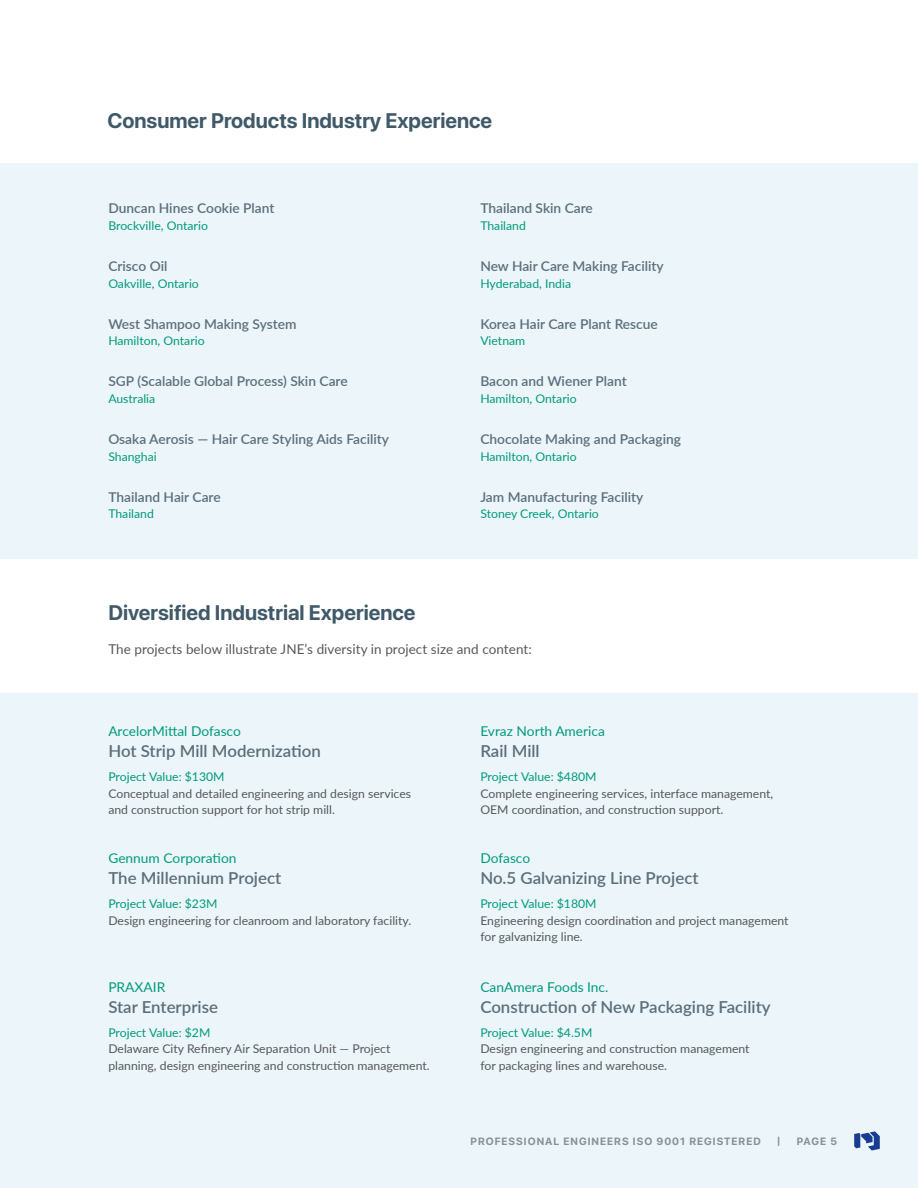
<style>
.page{position:relative;width:918px;height:1188px;background:#fff}
.page>*{position:absolute;margin:0;border:0;box-sizing:border-box;transform-origin:0 0}
.t1{font:700 21px "SF Pro Display";color:#405968}
.t2{font:600 16.5px "Lato";color:#5b6f7b}
.t3{font:600 13.5px "Lato";color:#5b6f7b}
.t4{font:13.5px "Lato";color:#009b7a}
.Body{font:13.5px "Lato";letter-spacing:.005em;color:#57585a}
.t5{font:12px/16.5px "Lato";color:#57585a}
.t6{font:12px "Lato";color:#009b7a}
.t7{font:700 10.5px "SF Pro Display";letter-spacing:.1em;color:#939598}
</style>
<div class="page">
<div style="left:0;top:693px;width:918px;height:495px;background:#ecf5fa"></div>
<div style="left:0;top:163px;width:918px;height:395px;background:#ecf5fa"></div>
<p class="t1" style="left:107px;top:109px;width:386px">Consumer Products Industry Experience</p>
<p class="t3" style="left:108px;top:199px;width:168px">Duncan Hines Cookie Plant</p>
<p class="t6" style="left:108px;top:217px;width:101px">Brockville, Ontario</p>
<p class="t3" style="left:480px;top:199px;width:114px">Thailand Skin Care</p>
<p class="t6" style="left:480px;top:217px;width:47px">Thailand</p>
<p class="t3" style="left:108px;top:256px;width:61px">Crisco Oil</p>
<p class="t6" style="left:108px;top:275px;width:92px">Oakville, Ontario</p>
<p class="t3" style="left:480px;top:256px;width:185px">New Hair Care Making Facility</p>
<p class="t6" style="left:480px;top:275px;width:92px">Hyderabad, India</p>
<p class="t3" style="left:108px;top:314px;width:190px">West Shampoo Making System</p>
<p class="t6" style="left:108px;top:332px;width:98px">Hamilton, Ontario</p>
<p class="t3" style="left:480px;top:314px;width:179px">Korea Hair Care Plant Rescue</p>
<p class="t6" style="left:480px;top:332px;width:46px">Vietnam</p>
<p class="t3" style="left:108px;top:372px;width:241px">SGP (Scalable Global Process) Skin Care</p>
<p class="t6" style="left:108px;top:390px;width:48px">Australia</p>
<p class="t3" style="left:480px;top:372px;width:148px">Bacon and Wiener Plant</p>
<p class="t6" style="left:480px;top:390px;width:98px">Hamilton, Ontario</p>
<p class="t3" style="left:108px;top:429px;width:282px">Osaka Aerosis — Hair Care Styling Aids Facility</p>
<p class="t6" style="left:108px;top:448px;width:50px">Shanghai</p>
<p class="t3" style="left:480px;top:429px;width:202px">Chocolate Making and Packaging</p>
<p class="t6" style="left:480px;top:448px;width:98px">Hamilton, Ontario</p>
<p class="t3" style="left:108px;top:487px;width:114px">Thailand Hair Care</p>
<p class="t6" style="left:108px;top:505px;width:47px">Thailand</p>
<p class="t3" style="left:480px;top:487px;width:165px">Jam Manufacturing Facility</p>
<p class="t6" style="left:480px;top:505px;width:120px">Stoney Creek, Ontario</p>
<p class="t1" style="left:108px;top:600px;width:309px">Diversified Industrial Experience</p>
<p class="Body" style="left:108px;top:640px;width:425px">The projects below illustrate JNE’s diversity in project size and content:</p>
<p class="t4" style="left:108px;top:722px;width:134px">ArcelorMittal Dofasco</p>
<p class="t2" style="left:108px;top:739px;width:214px">Hot Strip Mill Modernization</p>
<p class="t6" style="left:108px;top:768px;width:118px">Project Value: $130M</p>
<p class="t5" style="left:108px;top:785px;width:304px">Conceptual and detailed engineering and design services and construction support for hot strip mill.</p>
<p class="t4" style="left:108px;top:849px;width:130px">Gennum Corporation</p>
<p class="t2" style="left:108px;top:866px;width:174px">The Millennium Project</p>
<p class="t6" style="left:108px;top:896px;width:111px">Project Value: $23M</p>
<p class="t5" style="left:108px;top:912px;width:305px">Design engineering for cleanroom and laboratory facility.</p>
<p class="t4" style="left:108px;top:977px;width:58px">PRAXAIR</p>
<p class="t2" style="left:108px;top:995px;width:111px">Star Enterprise</p>
<p class="t6" style="left:108px;top:1024px;width:104px">Project Value: $2M</p>
<p class="t5" style="left:108px;top:1040px;width:323px">Delaware City Refinery Air Separation Unit — Project planning, design engineering and construction management.</p>
<p class="t4" style="left:480px;top:722px;width:126px">Evraz North America</p>
<p class="t2" style="left:480px;top:739px;width:61px">Rail Mill</p>
<p class="t6" style="left:480px;top:768px;width:118px">Project Value: $480M</p>
<p class="t5" style="left:480px;top:785px;width:294px">Complete engineering services, interface management,<br>OEM coordination, and construction support.</p>
<p class="t4" style="left:480px;top:849px;width:51px">Dofasco</p>
<p class="t2" style="left:480px;top:866px;width:220px">No.5 Galvanizing Line Project</p>
<p class="t6" style="left:480px;top:896px;width:118px">Project Value: $180M</p>
<p class="t5" style="left:480px;top:912px;width:310px">Engineering design coordination and project management for galvanizing line.</p>
<p class="t4" style="left:480px;top:977px;width:130px">CanAmera Foods Inc.</p>
<p class="t2" style="left:480px;top:995px;width:292px">Construction of New Packaging Facility</p>
<p class="t6" style="left:480px;top:1024px;width:114px">Project Value: $4.5M</p>
<p class="t5" style="left:480px;top:1040px;width:271px">Design engineering and construction management for packaging lines and warehouse.</p>
<p class="t7" style="left:471px;top:1135px;width:292px">PROFESSIONAL ENGINEERS ISO 9001 REGISTERED</p>
<p class="t7" style="left:778px;top:1135px;width:4px">|</p>
<p class="t7" style="left:797px;top:1135px;width:42px">PAGE 5</p>
</div>
